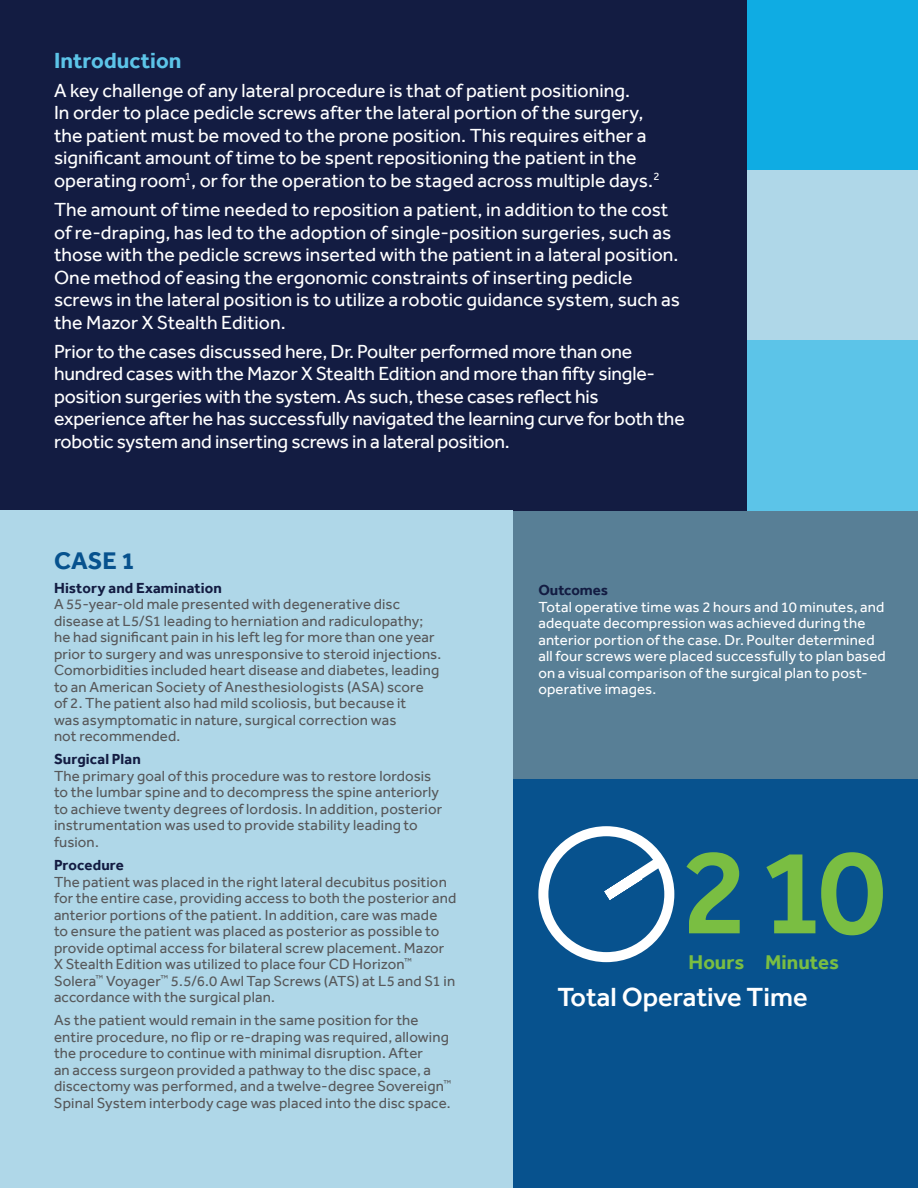
<style>
.page{position:relative;width:918px;height:1188px;background:#fff}
.page>*{position:absolute;margin:0;border:0;box-sizing:border-box;transform-origin:0 0}
.t1{font:500 125.1px "Effra";color:#7abe42}
.t2{font:500 27px "Effra";color:#fff}
.t3{font:700 24.75px "Effra";color:#07528e}
.t4{font:700 22.5px "Effra";color:#5cc4e8}
.t5{font:700 20.4px "Effra";color:#7abe42}
.t6{font:19.5px/22.5px "Effra";letter-spacing:-.005em;color:#fff}
.t7{font:15px/16.5px "Effra";letter-spacing:.01em;color:#57585a}
.t8{font:15px/16.5px "Effra";letter-spacing:.01em;color:#fff}
.t9{font:700 15px "Effra";letter-spacing:.01em;color:#131c42}
</style>
<div class="page">
<div style="left:0;top:0;width:918px;height:511px;background:#131c42"></div>
<div style="left:748px;top:0;width:170px;height:170px;background:#0face3"></div>
<div style="left:748px;top:170px;width:170px;height:171px;background:#afd7e8"></div>
<div style="left:748px;top:341px;width:170px;height:170px;background:#5cc4e8"></div>
<div style="left:0;top:511px;width:513px;height:677px;background:#afd7e8"></div>
<div style="left:513px;top:511px;width:405px;height:268px;background:#587f96"></div>
<div style="left:513px;top:779px;width:405px;height:409px;background:#07528e"></div>
<div style="left:538px;top:826px;width:136px;height:136px;border:10px solid #fff;border-radius:50%"></div>
<svg style="left:604px;top:847px;width:71px;height:63px"></svg>
<hr style="left:917px;top:0;width:1px;height:172px;background:#131c42">
<h3 class="t4" style="left:54px;top:46px;width:129px">Introduction</h3>
<p class="t6" style="left:54px;top:79px;width:607px">A key challenge of any lateral procedure is that of patient positioning.<br>In order to place pedicle screws after the lateral portion of the surgery, the patient must be moved to the prone position. This requires either a significant amount of time to be spent repositioning the patient in the operating room<sup>1</sup>, or for the operation to be staged across multiple days.<sup>2</sup></p>
<p class="t6" style="left:54px;top:198px;width:628px">The amount of time needed to reposition a patient, in addition to the cost of re-draping, has led to the adoption of single-position surgeries, such as those with the pedicle screws inserted with the patient in a lateral position.<br>One method of easing the ergonomic constraints of inserting pedicle screws in the lateral position is to utilize a robotic guidance system, such as the Mazor X Stealth Edition.</p>
<p class="t6" style="left:54px;top:340px;width:632px">Prior to the cases discussed here, Dr. Poulter performed more than one hundred cases with the Mazor X Stealth Edition and more than fifty single&shy;position surgeries with the system. As such, these cases reflect his experience after he has successfully navigated the learning curve for both the robotic system and inserting screws in a lateral position.</p>
<h3 class="t3" style="left:54px;top:546px;width:82px">CASE 1</h3>
<p class="t9" style="left:54px;top:579px;width:169px">History and Examination</p>
<p class="t7" style="left:54px;top:596px;width:389px">A 55-year-old male presented with degenerative disc disease at L5/S1 leading to herniation and radiculopathy; he had significant pain in his left leg for more than one year prior to surgery and was unresponsive to steroid injections.<br>Comorbidities included heart disease and diabetes, leading to an American Society of Anesthesiologists (ASA) score<br>of 2. The patient also had mild scoliosis, but because it<br>was asymptomatic in nature, surgical correction was<br>not recommended.</p>
<p class="t9" style="left:54px;top:750px;width:88px">Surgical Plan</p>
<p class="t7" style="left:54px;top:768px;width:390px">The primary goal of this procedure was to restore lordosis to the lumbar spine and to decompress the spine anteriorly to achieve twenty degrees of lordosis. In addition, posterior instrumentation was used to provide stability leading to fusion.</p>
<p class="t9" style="left:54px;top:856px;width:71px">Procedure</p>
<p class="t7" style="left:54px;top:873px;width:404px">The patient was placed in the right lateral decubitus position for the entire case, providing access to both the posterior and anterior portions of the patient. In addition, care was made<br>to ensure the patient was placed as posterior as possible to provide optimal access for bilateral screw placement. Mazor X Stealth Edition was utilized to place four CD Horizon<sup>™ </sup>Solera<sup>™</sup> Voyager<sup>™</sup> 5.5/6.0 Awl Tap Screws (ATS) at L5 and S1 in accordance with the surgical plan.</p>
<p class="t7" style="left:54px;top:1012px;width:399px">As the patient would remain in the same position for the entire procedure, no flip or re-draping was required, allowing the procedure to continue with minimal disruption. After<br>an access surgeon provided a pathway to the disc space, a discectomy was performed, and a twelve-degree Sovereign<sup>™ </sup>Spinal System interbody cage was placed into the disc space.</p>
<p class="t9" style="left:538px;top:581px;width:71px">Outcomes</p>
<p class="t8" style="left:538px;top:598px;width:349px">Total operative time was 2 hours and 10 minutes, and adequate decompression was achieved during the anterior portion of the case. Dr. Poulter determined all four screws were placed successfully to plan based on a visual comparison of the surgical plan to post&shy;operative images.</p>
<h1 class="t1" style="left:681px;top:817px;width:207px">210</h1>
<h3 class="t5" style="left:688px;top:949px;width:57px">Hours</h3>
<h3 class="t5" style="left:765px;top:949px;width:75px">Minutes</h3>
<h2 class="t2" style="left:557px;top:981px;width:252px">Total Operative Time</h2>
</div>
